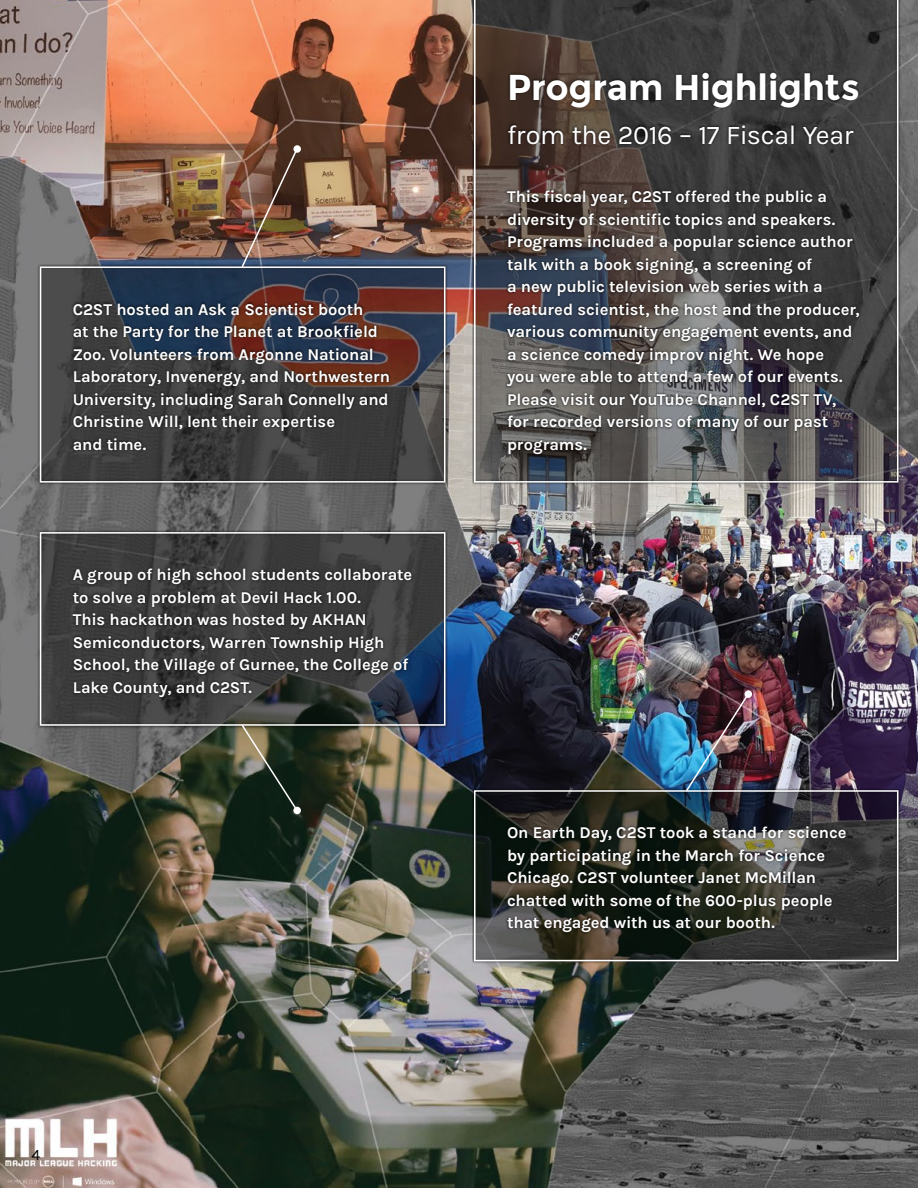
<style>
.page{position:relative;width:918px;height:1188px;background:#fff}
.page>*{position:absolute;margin:0;border:0;box-sizing:border-box;transform-origin:0 0}
.t1{font:700 36px "Montserrat";letter-spacing:-.005em;color:#fff}
.t2{font:27px "Karla";letter-spacing:-.015em;color:#fff}
.t3{font:700 16.5px/22.5px "Karla";letter-spacing:-.005em;color:#fff}
.t4{font:15.75px "Karla";color:#000}
</style>
<div class="page">
<img style="left:0;top:0;width:918px;height:1188px">
<svg style="left:473px;top:0;width:426px;height:483px;background:#444040"></svg>
<div style="left:37px;top:264px;width:411px;height:221px;background:#000;opacity:.75"></div>
<svg style="left:39px;top:266px;width:407px;height:217px;background:#413e42"></svg>
<div style="left:37px;top:530px;width:411px;height:199px;background:#000;opacity:.75"></div>
<svg style="left:39px;top:531px;width:407px;height:195px;background:#3a3b3d"></svg>
<div style="left:472px;top:788px;width:429px;height:176px;background:#000;opacity:.75"></div>
<svg style="left:473px;top:789px;width:426px;height:173px;background:#2c2e2b"></svg>
<img style="left:240px;top:147px;width:59px;height:122px">
<svg style="left:240px;top:723px;width:59px;height:89px;background:#3a4435"></svg>
<img style="left:684px;top:692px;width:66px;height:101px">
<div style="left:293px;top:145px;width:8px;height:8px;background:#fff;border-radius:50%"></div>
<div style="left:293px;top:807px;width:8px;height:7px;background:#fff;border-radius:50%"></div>
<div style="left:745px;top:690px;width:7px;height:8px;background:#fff;border-radius:50%"></div>
<p class="t3" style="left:73px;top:298px;width:319px">C2ST hosted an Ask a Scientist booth<br>at the Party for the Planet at Brookfield Zoo. Volunteers from Argonne National Laboratory, Invenergy, and Northwestern University, including Sarah Connelly and Christine Will, lent their expertise<br>and time.</p>
<p class="t3" style="left:73px;top:564px;width:341px">A group of high school students collaborate to solve a problem at Devil Hack 1.00.<br>This hackathon was hosted by AKHAN Semiconductors, Warren Township High School, the Village of Gurnee, the College of Lake County, and C2ST.</p>
<p class="t4" style="left:32px;top:1146px;width:10px">4</p>
<h1 class="t1" style="left:507px;top:66px;width:354px">Program Highlights</h1>
<h2 class="t2" style="left:507px;top:120px;width:349px">from the 2016 – 17 Fiscal Year</h2>
<p class="t3" style="left:507px;top:185px;width:354px">This fiscal year, C2ST offered the public a diversity of scientific topics and speakers.<br>Programs included a popular science author talk with a book signing, a screening of<br>a new public television web series with a featured scientist, the host and the producer, various community engagement events, and a science comedy improv night. We hope<br>you were able to attend a few of our events.<br>Please visit our YouTube Channel, C2ST TV, for recorded versions of many of our past programs.</p>
<p class="t3" style="left:507px;top:822px;width:341px">On Earth Day, C2ST took a stand for science by participating in the March for Science Chicago. C2ST volunteer Janet McMillan chatted with some of the 600-plus people that engaged with us at our booth.</p>
</div>
